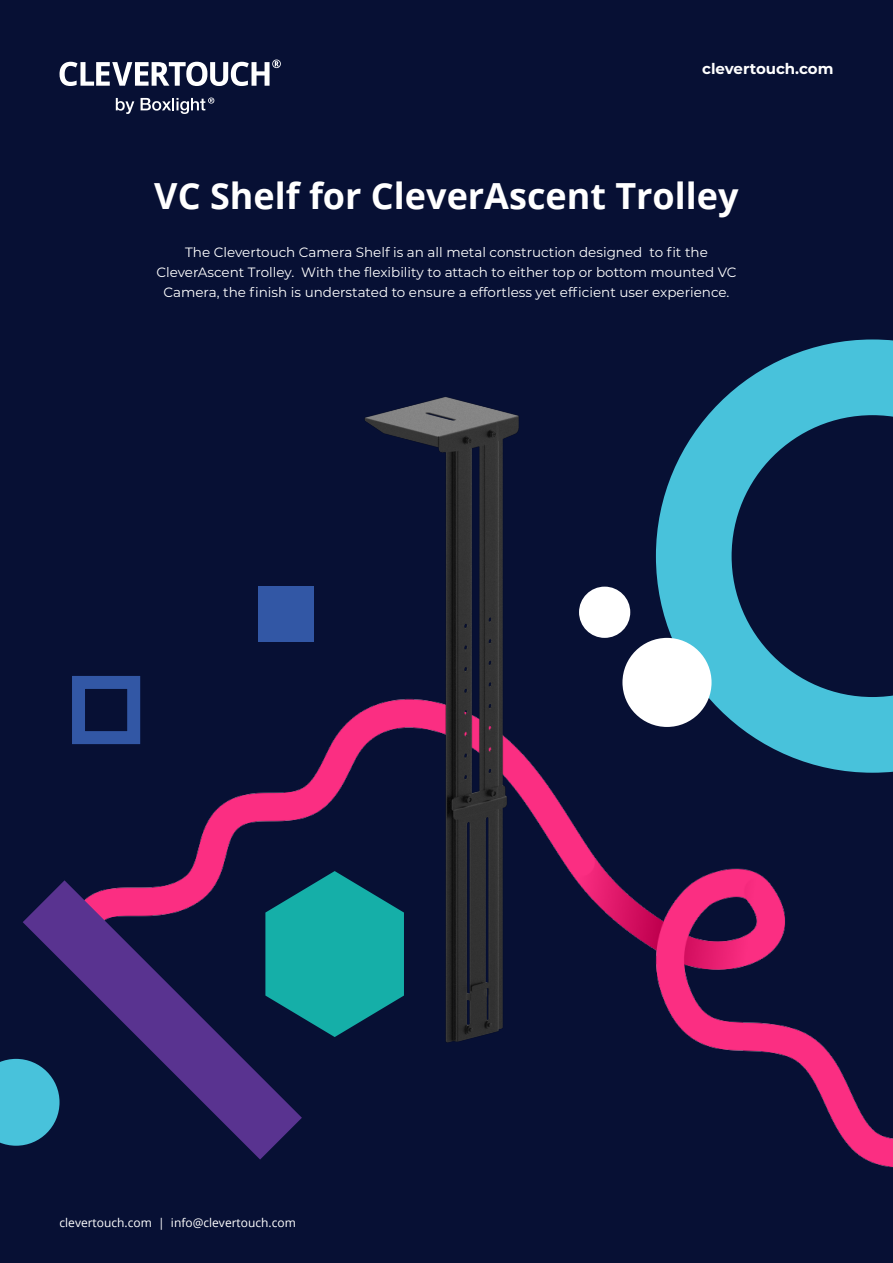
<style>
.page{position:relative;width:893px;height:1263px;background:#071034}
.page>*{position:absolute;margin:0;border:0;box-sizing:border-box;transform-origin:0 0}
.t1{font:700 36px "Open Sans";color:#fff}
.t2{font:700 15px "Montserrat";color:#fff}
.t3{font:13.5px/20.2px "Montserrat";color:#fff;text-align:center}
.t4{font:12px "Open Sans";color:#fff}
</style>
<div class="page">
<img style="left:72px;top:699px;width:821px;height:469px">
<svg style="left:60px;top:60px;width:221px;height:26px"></svg>
<svg style="left:116px;top:98px;width:18px;height:16px"></svg>
<svg style="left:141px;top:98px;width:73px;height:16px"></svg>
<svg style="left:656px;top:339px;width:237px;height:434px"></svg>
<div style="left:622px;top:638px;width:89px;height:89px;background:#fff;border-radius:50%"></div>
<div style="left:0;top:1059px;width:23px;height:87px;background:#48c2db"></div>
<div style="left:579px;top:587px;width:51px;height:51px;background:#fff;border-radius:50%"></div>
<img style="left:324px;top:397px;width:245px;height:678px">
<svg style="left:23px;top:880px;width:279px;height:279px"></svg>
<svg style="left:265px;top:871px;width:139px;height:166px"></svg>
<div style="left:259px;top:587px;width:55px;height:55px;background:#3257a5"></div>
<div style="left:72px;top:676px;width:68px;height:68px;border:13px solid #3257a5"></div>
<p class="t2" style="left:702px;top:58px;width:133px">clevertouch.com</p>
<p class="t1" style="left:154px;top:170px;width:586px">VC Shelf for CleverAscent Trolley</p>
<p class="t3" style="left:156px;top:241px;width:582px">The Clevertouch Camera Shelf is an all metal construction designed to fit the<br>CleverAscent Trolley. With the flexibility to attach to either top or bottom mounted VC<br>Camera, the finish is understated to ensure a effortless yet efficient user experience.</p>
<p class="t4" style="left:60px;top:1214px;width:238px">clevertouch.com | info@clevertouch.com</p>
</div>
